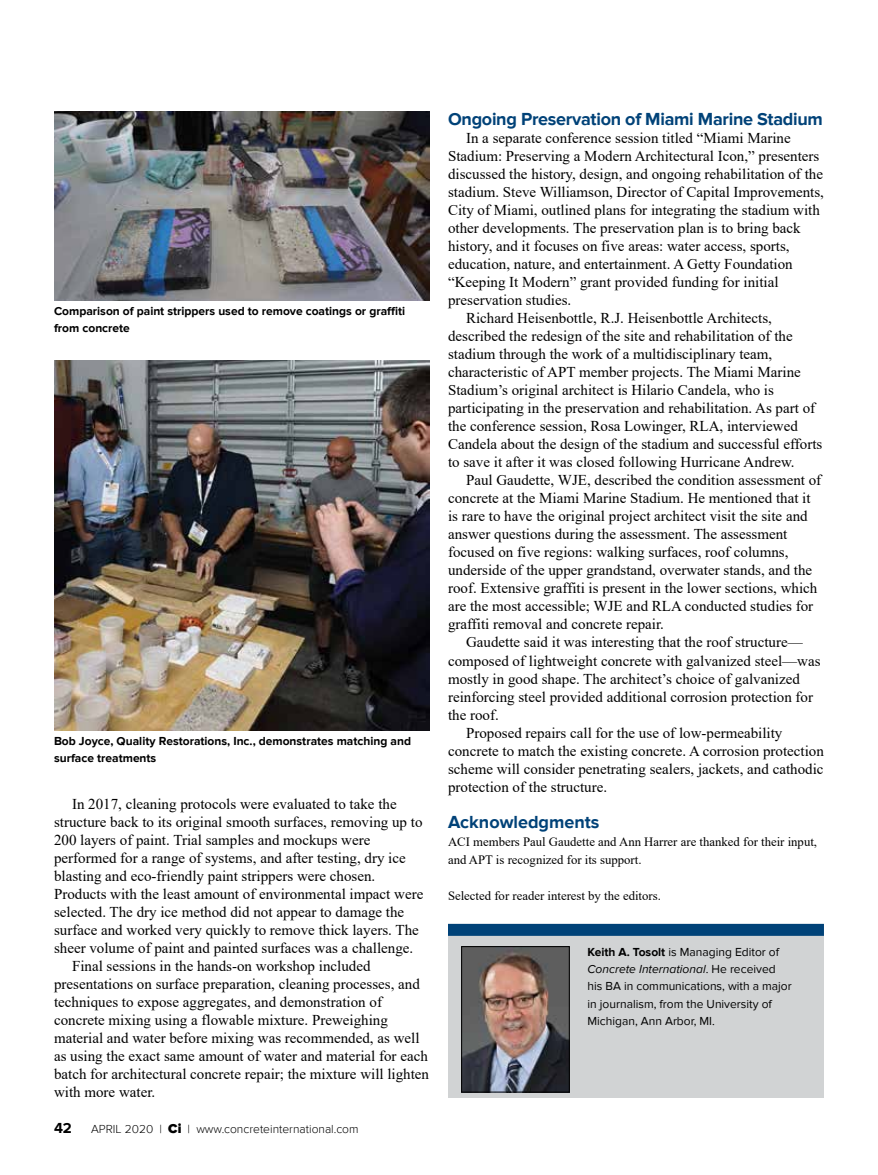
<style>
.page{position:relative;width:878px;height:1175px;background:#fff}
.page>*{position:absolute;margin:0;border:0;box-sizing:border-box;transform-origin:0 0}
.t1{font:700 18px "Proxima Nova";letter-spacing:-.015em;color:#004278}
.t2{font:15px "Times New Roman";color:#000}
.t3{font:700 15px "Proxima Nova";color:#000}
.t4{font:12.75px/18px "Times New Roman";color:#000}
.t5{font:12px/17.2px "Proxima Nova";color:#000}
.t6{font:700 12px/16.5px "Proxima Nova";color:#000}
.t7{font:300 12px "Proxima Nova";color:#000}
.s1{font-weight:900;font-size:13.5px}
.s2{font-weight:700}
.s3{font-style:italic}
</style>
<div class="page">
<div style="left:448px;top:935px;width:376px;height:163px;background:#d1d3d4"></div>
<div style="left:448px;top:923px;width:376px;height:12px;background:#004278"></div>
<img style="left:463px;top:948px;width:104px;height:142px">
<div style="left:461px;top:946px;width:108px;height:146px;border:1px solid #000"></div>
<img style="left:54px;top:361px;width:376px;height:369px">
<img style="left:54px;top:111px;width:376px;height:189px">
<p class="t6" style="left:54px;top:303px;width:352px">Comparison of paint strippers used to remove coatings or graffiti from concrete</p>
<p class="t6" style="left:54px;top:733px;width:358px">Bob Joyce, Quality Restorations, Inc., demonstrates matching and surface treatments</p>
<p class="t2" style="left:72px;top:793px;width:326px">In 2017, cleaning protocols were evaluated to take the</p>
<p class="t2" style="left:54px;top:811px;width:370px">structure back to its original smooth surfaces, removing up to</p>
<p class="t2" style="left:54px;top:829px;width:318px">200 layers of paint. Trial samples and mockups were</p>
<p class="t2" style="left:54px;top:847px;width:353px">performed for a range of systems, and after testing, dry ice</p>
<p class="t2" style="left:54px;top:865px;width:323px">blasting and eco-friendly paint strippers were chosen.</p>
<p class="t2" style="left:54px;top:883px;width:371px">Products with the least amount of environmental impact were</p>
<p class="t2" style="left:54px;top:901px;width:352px">selected. The dry ice method did not appear to damage the</p>
<p class="t2" style="left:54px;top:919px;width:366px">surface and worked very quickly to remove thick layers. The</p>
<p class="t2" style="left:54px;top:937px;width:361px">sheer volume of paint and painted surfaces was a challenge.</p>
<p class="t2" style="left:72px;top:955px;width:300px">Final sessions in the hands-on workshop included</p>
<p class="t2" style="left:54px;top:973px;width:367px">presentations on surface preparation, cleaning processes, and</p>
<p class="t2" style="left:54px;top:991px;width:329px">techniques to expose aggregates, and demonstration of</p>
<p class="t2" style="left:54px;top:1009px;width:335px">concrete mixing using a flowable mixture. Preweighing</p>
<p class="t2" style="left:54px;top:1027px;width:367px">material and water before mixing was recommended, as well</p>
<p class="t2" style="left:54px;top:1045px;width:375px">as using the exact same amount of water and material for each</p>
<p class="t2" style="left:54px;top:1063px;width:376px">batch for architectural concrete repair; the mixture will lighten</p>
<p class="t2" style="left:54px;top:1081px;width:103px">with more water.</p>
<p class="t3" style="left:54px;top:1119px;width:19px">42</p>
<p class="t7" style="left:91px;top:1121px;width:269px">APRIL 2020 | <span class="s1">Ci</span> | www.concreteinternational.com</p>
<p class="t1" style="left:448px;top:109px;width:376px">Ongoing Preservation of Miami Marine Stadium</p>
<p class="t2" style="left:466px;top:128px;width:326px">In a separate conference session titled “Miami Marine</p>
<p class="t2" style="left:448px;top:146px;width:373px">Stadium: Preserving a Modern Architectural Icon,” presenters</p>
<p class="t2" style="left:448px;top:164px;width:376px">discussed the history, design, and ongoing rehabilitation of the</p>
<p class="t2" style="left:448px;top:182px;width:377px">stadium. Steve Williamson, Director of Capital Improvements,</p>
<p class="t2" style="left:448px;top:200px;width:373px">City of Miami, outlined plans for integrating the stadium with</p>
<p class="t2" style="left:448px;top:218px;width:354px">other developments. The preservation plan is to bring back</p>
<p class="t2" style="left:448px;top:236px;width:343px">history, and it focuses on five areas: water access, sports,</p>
<p class="t2" style="left:448px;top:254px;width:346px">education, nature, and entertainment. A Getty Foundation</p>
<p class="t2" style="left:448px;top:272px;width:332px">“Keeping It Modern” grant provided funding for initial</p>
<p class="t2" style="left:448px;top:290px;width:125px">preservation studies.</p>
<p class="t2" style="left:466px;top:308px;width:307px">Richard Heisenbottle, R.J. Heisenbottle Architects,</p>
<p class="t2" style="left:448px;top:326px;width:346px">described the redesign of the site and rehabilitation of the</p>
<p class="t2" style="left:448px;top:344px;width:326px">stadium through the work of a multidisciplinary team,</p>
<p class="t2" style="left:448px;top:362px;width:354px">characteristic of APT member projects. The Miami Marine</p>
<p class="t2" style="left:448px;top:380px;width:327px">Stadium’s original architect is Hilario Candela, who is</p>
<p class="t2" style="left:448px;top:398px;width:368px">participating in the preservation and rehabilitation. As part of</p>
<p class="t2" style="left:448px;top:416px;width:351px">the conference session, Rosa Lowinger, RLA, interviewed</p>
<p class="t2" style="left:448px;top:434px;width:376px">Candela about the design of the stadium and successful efforts</p>
<p class="t2" style="left:448px;top:452px;width:348px">to save it after it was closed following Hurricane Andrew.</p>
<p class="t2" style="left:466px;top:470px;width:357px">Paul Gaudette, WJE, described the condition assessment of</p>
<p class="t2" style="left:448px;top:488px;width:364px">concrete at the Miami Marine Stadium. He mentioned that it</p>
<p class="t2" style="left:448px;top:506px;width:361px">is rare to have the original project architect visit the site and</p>
<p class="t2" style="left:448px;top:524px;width:341px">answer questions during the assessment. The assessment</p>
<p class="t2" style="left:448px;top:542px;width:342px">focused on five regions: walking surfaces, roof columns,</p>
<p class="t2" style="left:448px;top:560px;width:366px">underside of the upper grandstand, overwater stands, and the</p>
<p class="t2" style="left:448px;top:578px;width:371px">roof. Extensive graffiti is present in the lower sections, which</p>
<p class="t2" style="left:448px;top:596px;width:367px">are the most accessible; WJE and RLA conducted studies for</p>
<p class="t2" style="left:448px;top:614px;width:217px">graffiti removal and concrete repair.</p>
<p class="t2" style="left:466px;top:632px;width:338px">Gaudette said it was interesting that the roof structure—</p>
<p class="t2" style="left:448px;top:650px;width:374px">composed of lightweight concrete with galvanized steel—was</p>
<p class="t2" style="left:448px;top:668px;width:353px">mostly in good shape. The architect’s choice of galvanized</p>
<p class="t2" style="left:448px;top:686px;width:366px">reinforcing steel provided additional corrosion protection for</p>
<p class="t2" style="left:448px;top:704px;width:52px">the roof.</p>
<p class="t2" style="left:466px;top:722px;width:318px">Proposed repairs call for the use of low-permeability</p>
<p class="t2" style="left:448px;top:740px;width:377px">concrete to match the existing concrete. A corrosion protection</p>
<p class="t2" style="left:448px;top:758px;width:377px">scheme will consider penetrating sealers, jackets, and cathodic</p>
<p class="t2" style="left:448px;top:776px;width:161px">protection of the structure.</p>
<p class="t1" style="left:448px;top:811px;width:153px">Acknowledgments</p>
<p class="t4" style="left:448px;top:832px;width:370px">ACI members Paul Gaudette and Ann Harrer are thanked for their input, and APT is recognized for its support.</p>
<p class="t4" style="left:448px;top:886px;width:214px">Selected for reader interest by the editors.</p>
<p class="t5" style="left:587px;top:943px;width:206px"><span class="s2">Keith A. Tosolt</span> is Managing Editor of <span class="s3">Concrete International</span>. He received his BA in communications, with a major in journalism, from the University of Michigan, Ann Arbor, MI.</p>
</div>
